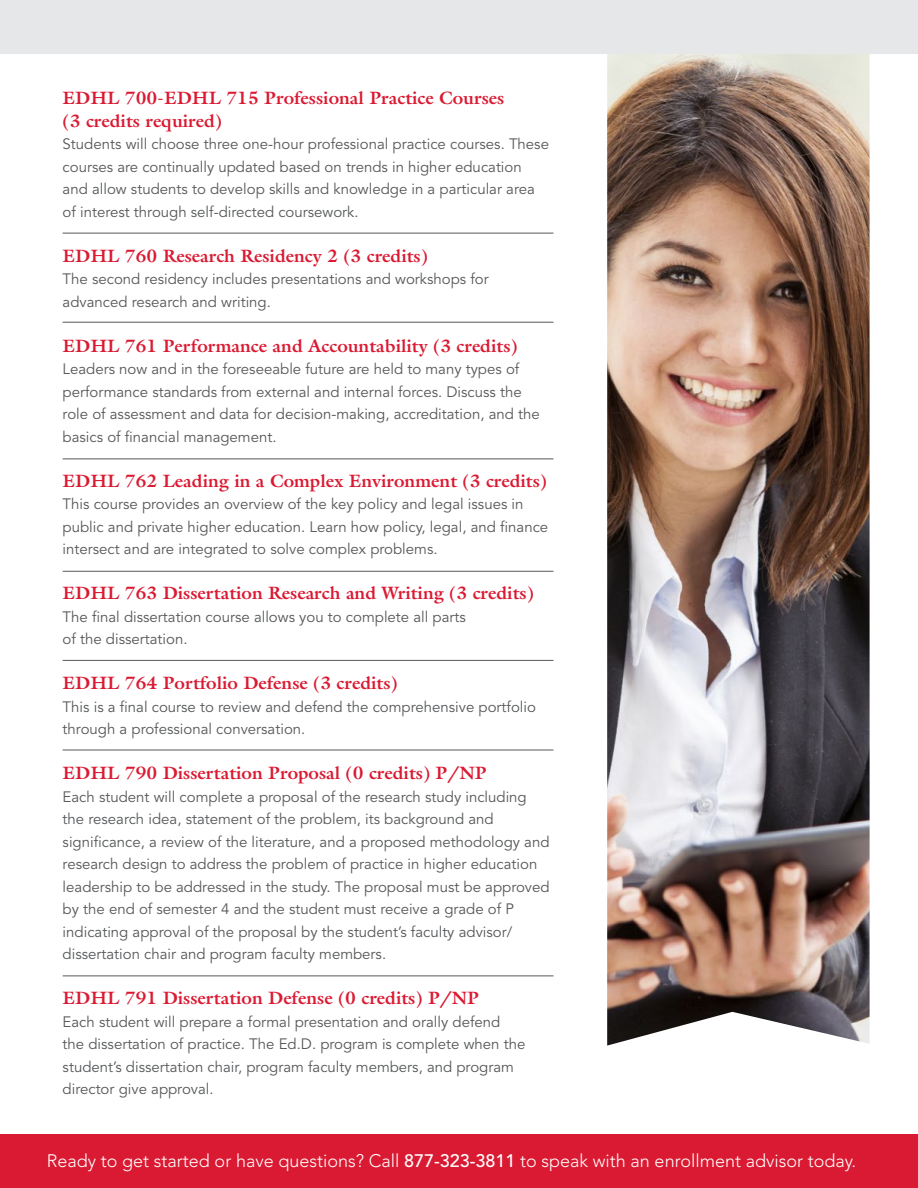
<style>
.page{position:relative;width:918px;height:1188px;background:#fff}
.page>*{position:absolute;margin:0;border:0;box-sizing:border-box;transform-origin:0 0}
.t1{font:700 18px/22.5px "Galliard Std";color:#da1a32}
.t2{font:300 18px "Avenir LT Std";color:#fff}
.t3{font:15px/22.5px "Avenir LT Std";color:#555759}
.s1{font-weight:500}
</style>
<div class="page">
<hr style="left:63px;top:233px;width:490px;height:1px;background:#555759">
<hr style="left:63px;top:322px;width:490px;height:1px;background:#555759">
<hr style="left:63px;top:459px;width:490px;height:1px;background:#555759">
<hr style="left:63px;top:571px;width:490px;height:1px;background:#555759">
<hr style="left:63px;top:660px;width:490px;height:1px;background:#555759">
<hr style="left:63px;top:750px;width:490px;height:1px;background:#555759">
<hr style="left:63px;top:976px;width:490px;height:1px;background:#555759">
<div style="left:0;top:1134px;width:918px;height:54px;background:#da1a32"></div>
<img style="left:607px;top:54px;width:263px;height:992px">
<div style="left:0;top:0;width:918px;height:54px;background:#e6e7e8"></div>
<p class="t1" style="left:63px;top:87px;width:443px">EDHL 700-EDHL 715 Professional Practice Courses (3 credits required)</p>
<p class="t3" style="left:63px;top:133px;width:488px">Students will choose three one-hour professional practice courses. These courses are continually updated based on trends in higher education and allow students to develop skills and knowledge in a particular area of interest through self-directed coursework.</p>
<p class="t1" style="left:63px;top:244px;width:367px">EDHL 760 Research Residency 2 (3 credits)</p>
<p class="t3" style="left:63px;top:268px;width:428px">The second residency includes presentations and workshops for advanced research and writing.</p>
<p class="t1" style="left:63px;top:334px;width:457px">EDHL 761 Performance and Accountability (3 credits)</p>
<p class="t3" style="left:63px;top:358px;width:479px">Leaders now and in the foreseeable future are held to many types of performance standards from external and internal forces. Discuss the role of assessment and data for decision-making, accreditation, and the basics of financial management.</p>
<p class="t1" style="left:63px;top:469px;width:486px">EDHL 762 Leading in a Complex Environment (3 credits)</p>
<p class="t3" style="left:63px;top:493px;width:487px">This course provides an overview of the key policy and legal issues in public and private higher education. Learn how policy, legal, and finance intersect and are integrated to solve complex problems.</p>
<p class="t1" style="left:63px;top:582px;width:473px">EDHL 763 Dissertation Research and Writing (3 credits)</p>
<p class="t3" style="left:63px;top:606px;width:405px">The final dissertation course allows you to complete all parts of the dissertation.</p>
<p class="t1" style="left:63px;top:672px;width:337px">EDHL 764 Portfolio Defense (3 credits)</p>
<p class="t3" style="left:63px;top:696px;width:475px">This is a final course to review and defend the comprehensive portfolio through a professional conversation.</p>
<p class="t1" style="left:63px;top:762px;width:426px">EDHL 790 Dissertation Proposal (0 credits) P/NP</p>
<p class="t3" style="left:63px;top:786px;width:489px">Each student will complete a proposal of the research study including the research idea, statement of the problem, its background and significance, a review of the literature, and a proposed methodology and research design to address the problem of practice in higher education leadership to be addressed in the study. The proposal must be approved by the end of semester 4 and the student must receive a grade of P indicating approval of the proposal by the student’s faculty advisor/ dissertation chair and program faculty members.</p>
<p class="t1" style="left:63px;top:987px;width:418px">EDHL 791 Dissertation Defense (0 credits) P/NP</p>
<p class="t3" style="left:63px;top:1011px;width:464px">Each student will prepare a formal presentation and orally defend the dissertation of practice. The Ed.D. program is complete when the student’s dissertation chair, program faculty members, and program director give approval.</p>
<p class="t2" style="left:47px;top:1150px;width:811px">Ready to get started or have questions? Call <span class="s1">877-323-3811</span> to speak with an enrollment advisor today.</p>
</div>
